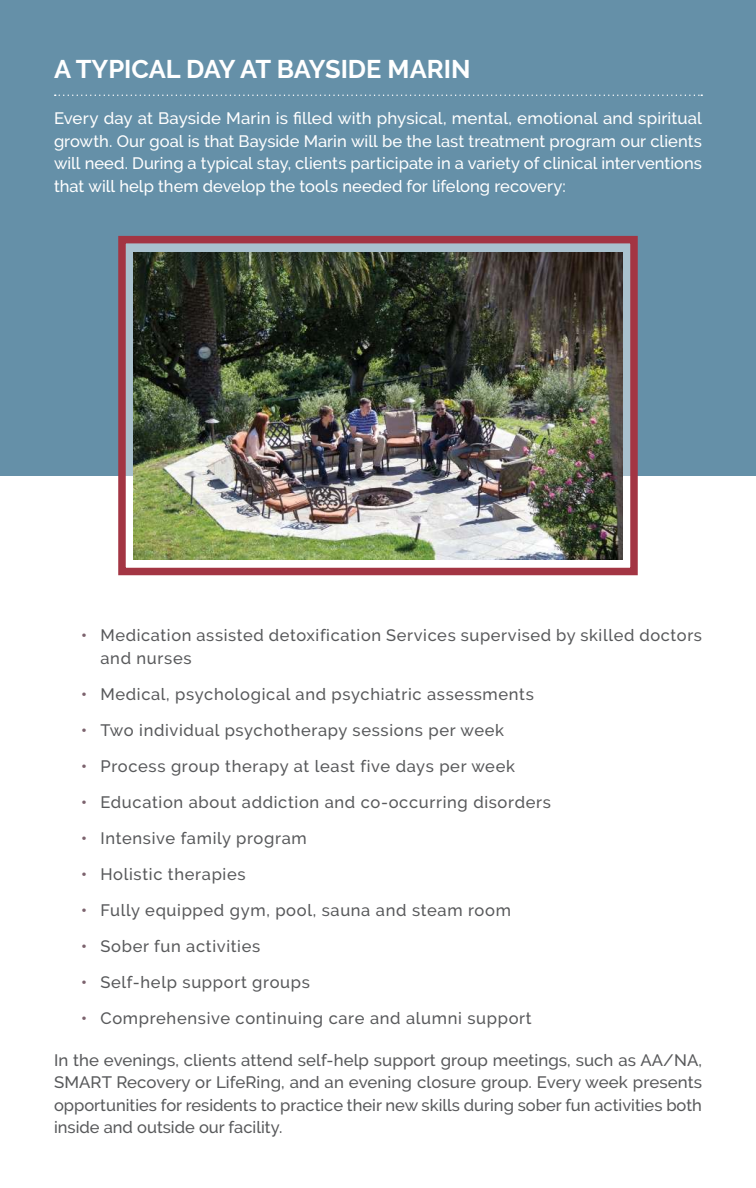
<style>
.page{position:relative;width:756px;height:1188px;background:#fff}
.page>*{position:absolute;margin:0;border:0;box-sizing:border-box;transform-origin:0 0}
.t1{font:700 25.5px "Raleway";color:#fff}
.t2{font:500 16.5px/22.5px "Raleway";letter-spacing:.04em;color:#58595b}
.t3{font:500 16.5px/22.5px "Raleway";color:#fff;text-align:justify}
.s1{font-weight:700;color:#7c636e}
</style>
<div class="page">
<div style="left:0;top:0;width:756px;height:475px;background:#6590a8"></div>
<svg style="left:127px;top:245px;width:502px;height:315px;background:#b2c6ce"></svg>
<div style="left:118px;top:236px;width:520px;height:339px;border:8px solid #a33543"></div>
<img style="left:133px;top:252px;width:490px;height:307px">
<svg style="left:55px;top:94px;width:647px;height:2px"></svg>
<h1 class="t1" style="left:54px;top:54px;width:418px">A TYPICAL DAY AT BAYSIDE MARIN</h1>
<p class="t3" style="left:54px;top:107px;width:649px">Every day at Bayside Marin is filled with physical, mental, emotional and spiritual growth. Our goal is that Bayside Marin will be the last treatment program our clients will need. During a typical stay, clients participate in a variety of clinical interventions that will help them develop the tools needed for lifelong recovery:</p>
<p class="t2" style="left:100px;top:626px;width:603px;text-indent:-20px"><span class="s1">•</span> Medication assisted detoxification Services supervised by skilled doctors and nurses</p>
<p class="t2" style="left:81px;top:684px;width:454px"><span class="s1">•</span> Medical, psychological and psychiatric assessments</p>
<p class="t2" style="left:81px;top:720px;width:425px"><span class="s1">•</span> Two individual psychotherapy sessions per week</p>
<p class="t2" style="left:81px;top:756px;width:435px"><span class="s1">•</span> Process group therapy at least five days per week</p>
<p class="t2" style="left:81px;top:792px;width:471px"><span class="s1">•</span> Education about addiction and co-occurring disorders</p>
<p class="t2" style="left:81px;top:828px;width:227px"><span class="s1">•</span> Intensive family program</p>
<p class="t2" style="left:81px;top:864px;width:166px"><span class="s1">•</span> Holistic therapies</p>
<p class="t2" style="left:81px;top:900px;width:431px"><span class="s1">•</span> Fully equipped gym, pool, sauna and steam room</p>
<p class="t2" style="left:81px;top:936px;width:181px"><span class="s1">•</span> Sober fun activities</p>
<p class="t2" style="left:81px;top:972px;width:230px"><span class="s1">•</span> Self-help support groups</p>
<p class="t2" style="left:81px;top:1008px;width:452px"><span class="s1">•</span> Comprehensive continuing care and alumni support</p>
<p class="t2" style="left:54px;top:1048px;width:650px;text-align:justify">In the evenings, clients attend self-help support group meetings, such as AA/NA, SMART Recovery or LifeRing, and an evening closure group. Every week presents opportunities for residents to practice their new skills during sober fun activities both inside and outside our facility.</p>
</div>
